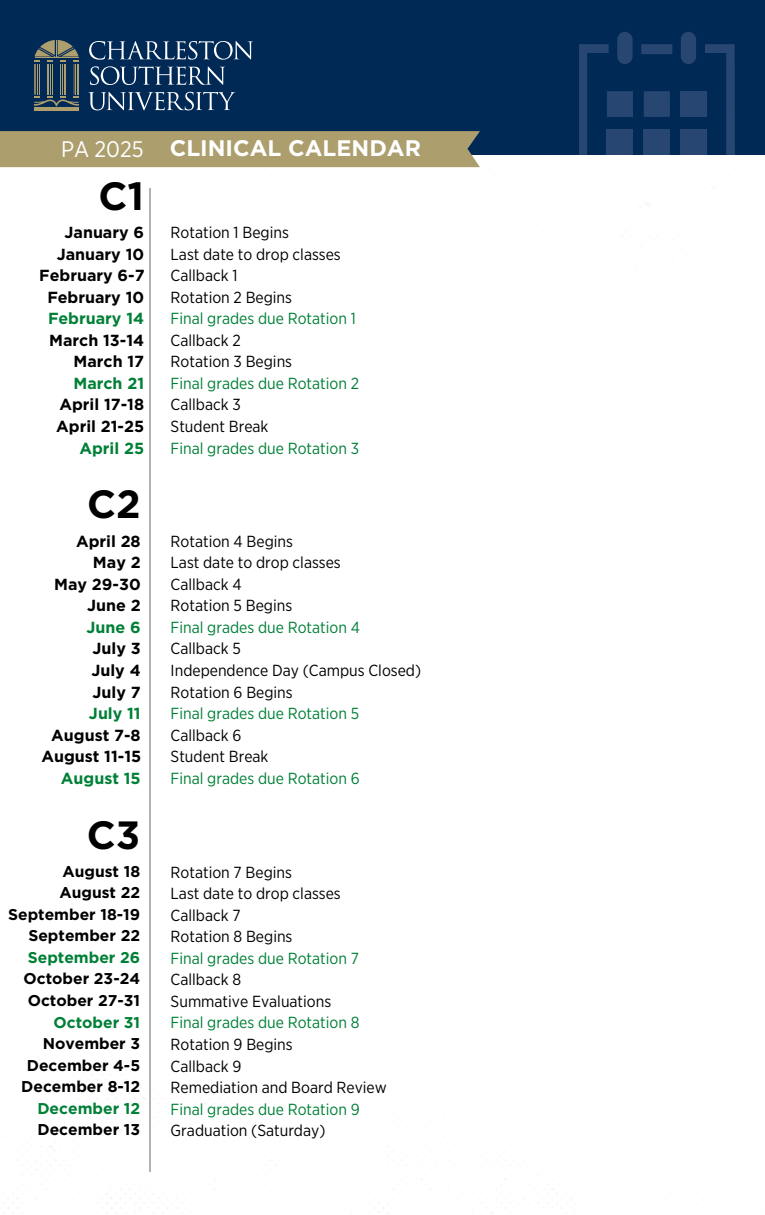
<style>
.page{position:relative;width:765px;height:1215px;background:#fff}
.page>*{position:absolute;margin:0;border:0;box-sizing:border-box;transform-origin:0 0}
.t1{font:700 39.38px "Gotham";color:#000}
.t2{font:700 22.5px "Gotham";color:#fff}
.t3{font:22.5px "Gotham Narrow";color:#fff}
.t4{font:16px "Gotham Narrow";color:#000}
.t5{font:16px "Gotham Narrow";color:#008037}
.t6{font:700 16px "Gotham";color:#000}
.t7{font:700 16px "Gotham";color:#008037}
.t8{font:700 15.62px "Gotham";color:#000}
.t9{font:700 15.62px "Gotham";color:#008037}
</style>
<div class="page">
<hr style="left:149px;top:188px;width:1px;height:983px;background:#b2b2b1">
<div style="left:0;top:0;width:765px;height:155px;background:#002956"></div>
<div style="left:0;top:131px;width:480px;height:36px;background:#ad9e6e"></div>
<hr style="left:47px;top:64px;width:2px;height:31px;background:#ad9e6e">
<hr style="left:50px;top:64px;width:1px;height:31px;background:#ad9e6e">
<hr style="left:52px;top:64px;width:1px;height:31px;background:#ad9e6e">
<hr style="left:34px;top:64px;width:2px;height:31px;background:#ad9e6e">
<hr style="left:37px;top:64px;width:1px;height:31px;background:#ad9e6e">
<hr style="left:39px;top:64px;width:1px;height:31px;background:#ad9e6e">
<hr style="left:77px;top:64px;width:2px;height:31px;background:#ad9e6e">
<hr style="left:75px;top:64px;width:1px;height:31px;background:#ad9e6e">
<hr style="left:74px;top:64px;width:1px;height:31px;background:#ad9e6e">
<hr style="left:64px;top:64px;width:2px;height:31px;background:#ad9e6e">
<hr style="left:62px;top:64px;width:1px;height:31px;background:#ad9e6e">
<hr style="left:61px;top:64px;width:1px;height:31px;background:#ad9e6e">
<hr style="left:34px;top:107px;width:45px;height:4px;background:#ad9e6e">
<svg style="left:34px;top:97px;width:45px;height:10px"></svg>
<svg style="left:34px;top:40px;width:45px;height:22px"></svg>
<svg style="left:89px;top:41px;width:164px;height:19px"></svg>
<svg style="left:90px;top:66px;width:135px;height:19px"></svg>
<svg style="left:88px;top:92px;width:147px;height:18px"></svg>
<div style="left:617px;top:32px;width:16px;height:32px;background:#284672;border-radius:8px"></div>
<div style="left:681px;top:32px;width:15px;height:32px;background:#284672;border-radius:8px"></div>
<svg style="left:579px;top:44px;width:156px;height:111px"></svg>
<div style="left:607px;top:91px;width:26px;height:26px;background:#284672"></div>
<div style="left:644px;top:91px;width:26px;height:26px;background:#284672"></div>
<div style="left:681px;top:91px;width:26px;height:26px;background:#284672"></div>
<div style="left:607px;top:129px;width:26px;height:26px;background:#284672"></div>
<div style="left:644px;top:129px;width:26px;height:26px;background:#284672"></div>
<div style="left:681px;top:129px;width:26px;height:26px;background:#284672"></div>
<h2 class="t3" style="left:61px;top:135px;width:84px">PA 2025</h2>
<p class="t2" style="left:170px;top:138px;width:253px">CLINICAL CALENDAR</p>
<p class="t1" style="left:98px;top:179px;width:47px">C1</p>
<h1 class="t6" style="left:65px;top:225px;width:81px">January 6</h1>
<p class="t6" style="left:57px;top:247px;width:89px">January 10</p>
<p class="t6" style="left:39px;top:268px;width:107px">February 6-7</p>
<p class="t6" style="left:47px;top:290px;width:98px">February 10</p>
<p class="t7" style="left:48px;top:311px;width:98px">February 14</p>
<p class="t6" style="left:49px;top:333px;width:97px">March 13-14</p>
<p class="t6" style="left:74px;top:355px;width:72px">March 17</p>
<p class="t7" style="left:73px;top:376px;width:72px">March 21</p>
<p class="t6" style="left:59px;top:398px;width:86px">April 17-18</p>
<p class="t6" style="left:56px;top:419px;width:89px">April 21-25</p>
<p class="t7" style="left:79px;top:441px;width:66px">April 25</p>
<p class="t1" style="left:87px;top:487px;width:55px">C2</p>
<p class="t6" style="left:76px;top:534px;width:66px">April 28</p>
<h1 class="t6" style="left:93px;top:555px;width:49px">May 2</h1>
<p class="t6" style="left:54px;top:577px;width:88px">May 29-30</p>
<p class="t6" style="left:87px;top:599px;width:55px">June 2</p>
<p class="t7" style="left:87px;top:620px;width:56px">June 6</p>
<p class="t6" style="left:93px;top:642px;width:50px">July 3</p>
<p class="t6" style="left:91px;top:663px;width:51px">July 4</p>
<p class="t6" style="left:93px;top:685px;width:50px">July 7</p>
<p class="t7" style="left:89px;top:706px;width:53px">July 11</p>
<p class="t6" style="left:51px;top:728px;width:91px">August 7-8</p>
<p class="t6" style="left:41px;top:749px;width:101px">August 11-15</p>
<p class="t7" style="left:61px;top:771px;width:81px">August 15</p>
<p class="t1" style="left:87px;top:818px;width:55px">C3</p>
<p class="t8" style="left:62px;top:864px;width:79px">August 18</p>
<p class="t8" style="left:59px;top:886px;width:82px">August 22</p>
<p class="t8" style="left:8px;top:907px;width:134px">September 18-19</p>
<p class="t8" style="left:28px;top:929px;width:113px">September 22</p>
<p class="t9" style="left:28px;top:950px;width:114px">September 26</p>
<p class="t8" style="left:24px;top:972px;width:118px">October 23-24</p>
<p class="t8" style="left:28px;top:993px;width:114px">October 27-31</p>
<p class="t9" style="left:54px;top:1015px;width:88px">October 31</p>
<p class="t8" style="left:43px;top:1037px;width:99px">November 3</p>
<p class="t8" style="left:27px;top:1058px;width:115px">December 4-5</p>
<p class="t8" style="left:21px;top:1080px;width:120px">December 8-12</p>
<p class="t9" style="left:37px;top:1101px;width:104px">December 12</p>
<p class="t8" style="left:37px;top:1123px;width:104px">December 13</p>
<p class="t4" style="left:171px;top:223px;width:120px">Rotation 1 Begins</p>
<p class="t4" style="left:171px;top:244px;width:172px">Last date to drop classes</p>
<p class="t4" style="left:171px;top:266px;width:68px">Callback 1</p>
<p class="t4" style="left:171px;top:287px;width:123px">Rotation 2 Begins</p>
<p class="t5" style="left:171px;top:309px;width:187px">Final grades due Rotation 1</p>
<p class="t4" style="left:171px;top:330px;width:72px">Callback 2</p>
<p class="t4" style="left:171px;top:352px;width:123px">Rotation 3 Begins</p>
<p class="t5" style="left:171px;top:374px;width:190px">Final grades due Rotation 2</p>
<p class="t4" style="left:171px;top:395px;width:72px">Callback 3</p>
<p class="t4" style="left:171px;top:417px;width:99px">Student Break</p>
<p class="t5" style="left:171px;top:438px;width:190px">Final grades due Rotation 3</p>
<p class="t4" style="left:171px;top:531px;width:124px">Rotation 4 Begins</p>
<h1 class="t4" style="left:171px;top:553px;width:172px">Last date to drop classes</h1>
<p class="t4" style="left:171px;top:574px;width:73px">Callback 4</p>
<p class="t4" style="left:171px;top:596px;width:123px">Rotation 5 Begins</p>
<p class="t5" style="left:171px;top:618px;width:191px">Final grades due Rotation 4</p>
<p class="t4" style="left:171px;top:639px;width:72px">Callback 5</p>
<p class="t4" style="left:171px;top:661px;width:252px">Independence Day (Campus Closed)</p>
<p class="t4" style="left:171px;top:682px;width:124px">Rotation 6 Begins</p>
<p class="t5" style="left:171px;top:704px;width:190px">Final grades due Rotation 5</p>
<p class="t4" style="left:171px;top:725px;width:72px">Callback 6</p>
<p class="t4" style="left:171px;top:747px;width:99px">Student Break</p>
<p class="t5" style="left:171px;top:768px;width:191px">Final grades due Rotation 6</p>
<p class="t4" style="left:171px;top:862px;width:123px">Rotation 7 Begins</p>
<p class="t4" style="left:171px;top:884px;width:172px">Last date to drop classes</p>
<p class="t4" style="left:171px;top:905px;width:71px">Callback 7</p>
<p class="t4" style="left:171px;top:927px;width:123px">Rotation 8 Begins</p>
<p class="t5" style="left:171px;top:948px;width:190px">Final grades due Rotation 7</p>
<p class="t4" style="left:171px;top:970px;width:72px">Callback 8</p>
<p class="t4" style="left:171px;top:992px;width:162px">Summative Evaluations</p>
<p class="t5" style="left:171px;top:1013px;width:190px">Final grades due Rotation 8</p>
<p class="t4" style="left:171px;top:1035px;width:124px">Rotation 9 Begins</p>
<p class="t4" style="left:171px;top:1056px;width:72px">Callback 9</p>
<p class="t4" style="left:171px;top:1078px;width:218px">Remediation and Board Review</p>
<p class="t5" style="left:171px;top:1099px;width:191px">Final grades due Rotation 9</p>
<p class="t4" style="left:171px;top:1121px;width:156px">Graduation (Saturday)</p>
</div>
